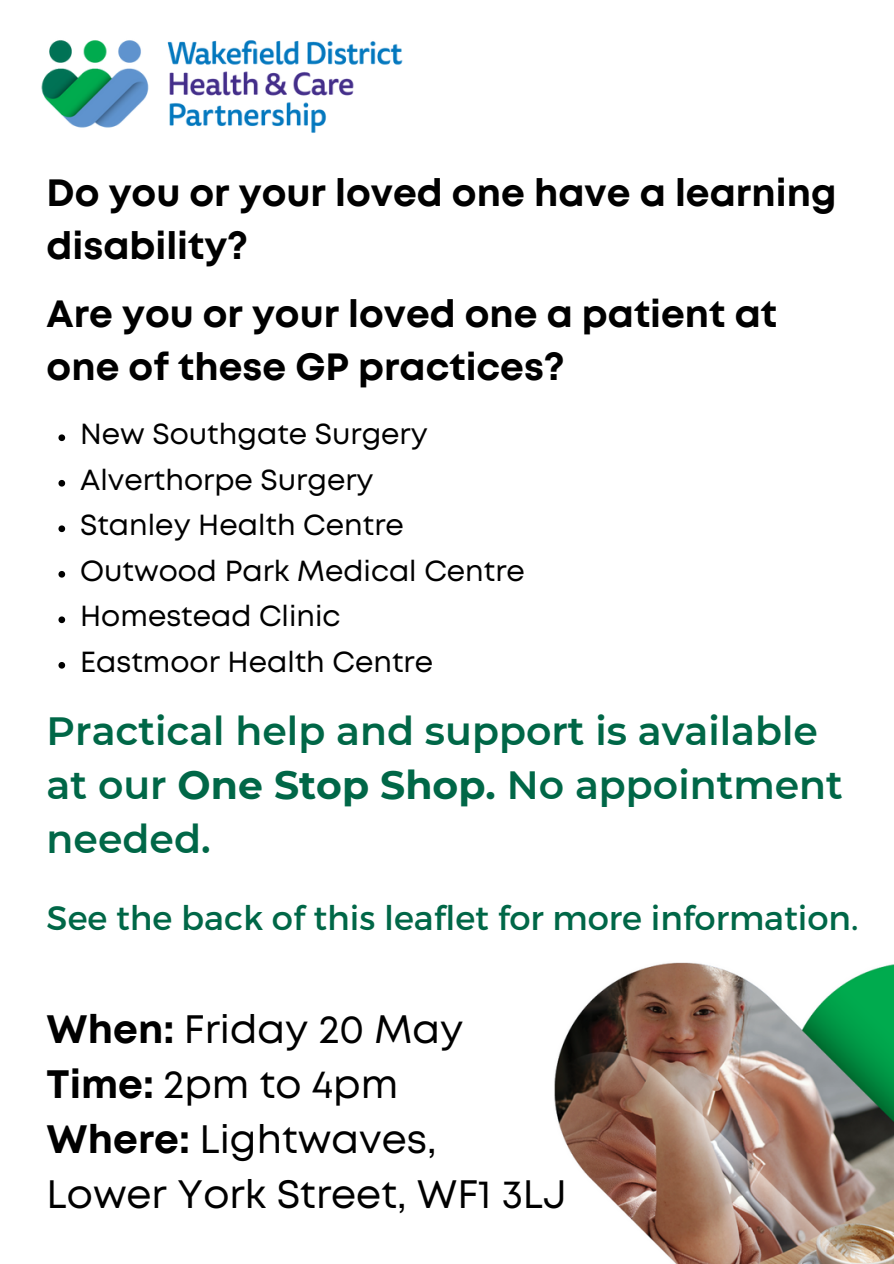
<style>
.page{position:relative;width:894px;height:1264px;background:#fff}
.page>*{position:absolute;margin:0;border:0;box-sizing:border-box;transform-origin:0 0}
.t1{font:39.6px "Mont";color:#000}
.t2{font:600 39.3px/54px "Montserrat";color:#006747}
.t3{font:700 37.95px/52.9px "Mont";color:#000}
.t4{font:33.75px "Montserrat";color:#006747}
.t5{font:28.95px "Mont";color:#000}
.s1{font-weight:700}
</style>
<div class="page">
<img style="left:41px;top:40px;width:362px;height:93px">
<img style="left:554px;top:962px;width:339px;height:301px">
<svg style="left:58px;top:434px;width:7px;height:7px"></svg>
<svg style="left:58px;top:480px;width:7px;height:6px"></svg>
<svg style="left:58px;top:525px;width:7px;height:7px"></svg>
<svg style="left:58px;top:571px;width:7px;height:6px"></svg>
<svg style="left:58px;top:616px;width:7px;height:7px"></svg>
<svg style="left:58px;top:662px;width:7px;height:6px"></svg>
<p class="t3" style="left:47px;top:169px;width:791px">Do you or your loved one have a learning disability?</p>
<p class="t3" style="left:47px;top:290px;width:731px">Are you or your loved one a patient at one of these GP practices?</p>
<p class="t5" style="left:80px;top:423px;width:349px">New Southgate Surgery</p>
<p class="t5" style="left:80px;top:469px;width:295px">Alverthorpe Surgery</p>
<p class="t5" style="left:80px;top:514px;width:325px">Stanley Health Centre</p>
<p class="t5" style="left:80px;top:560px;width:446px">Outwood Park Medical Centre</p>
<p class="t5" style="left:80px;top:605px;width:262px">Homestead Clinic</p>
<p class="t5" style="left:80px;top:651px;width:354px">Eastmoor Health Centre</p>
<p class="t2" style="left:47px;top:703px;width:797px">Practical help and support is available at our <span class="s1">One Stop Shop.</span> No appointment needed.</p>
<p class="t4" style="left:47px;top:895px;width:813px">See the back of this leaflet for more information.</p>
<p class="t1" style="left:47px;top:1013px;width:418px"><span class="s1">When:</span> Friday 20 May</p>
<p class="t1" style="left:47px;top:1069px;width:353px"><span class="s1">Time:</span> 2pm to 4pm</p>
<p class="t1" style="left:47px;top:1124px;width:391px"><span class="s1">Where:</span> Lightwaves,</p>
<p class="t1" style="left:47px;top:1179px;width:521px">Lower York Street, WF1 3LJ</p>
</div>
